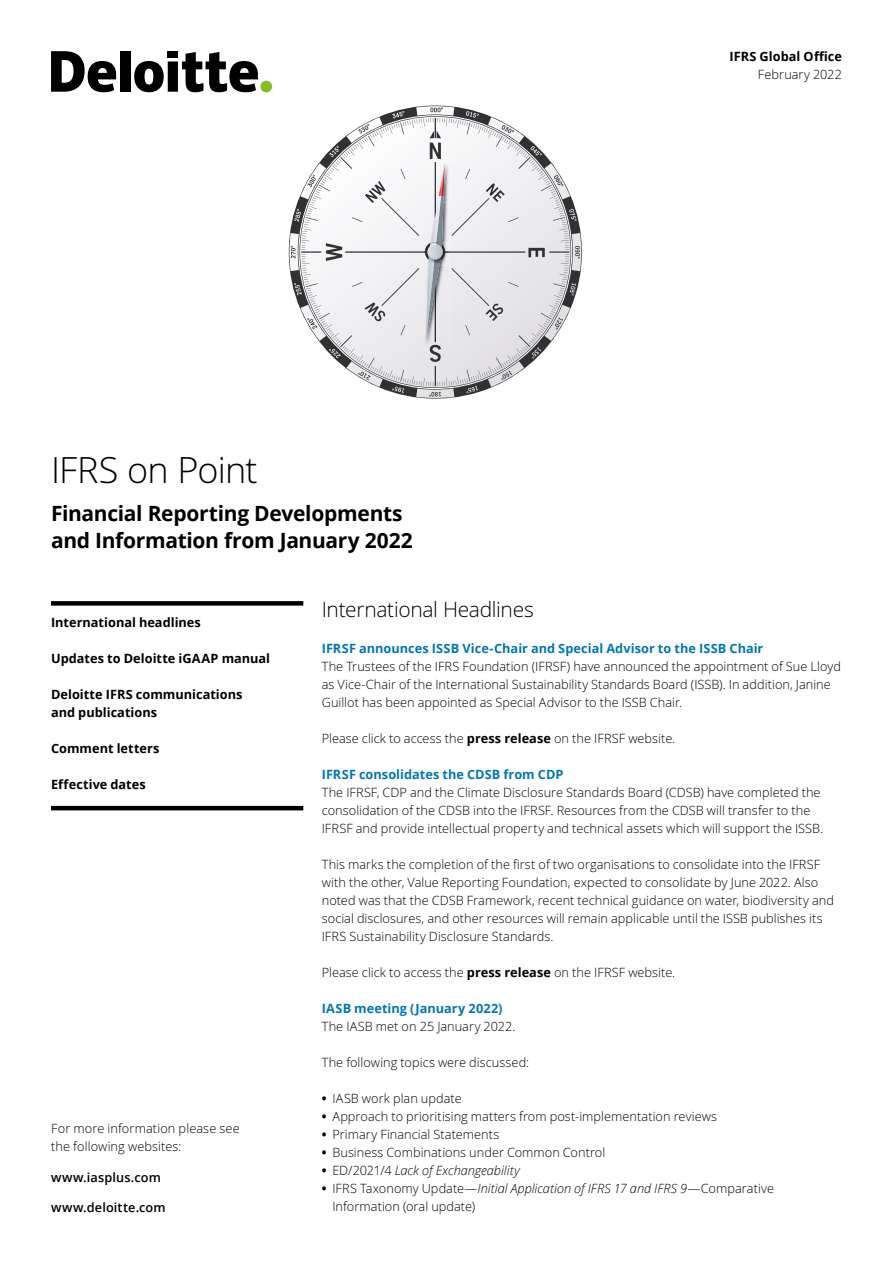
<style>
.page{position:relative;width:893px;height:1263px;background:#fff}
.page>*{position:absolute;margin:0;border:0;box-sizing:border-box;transform-origin:0 0}
.t1{font:300 36px "Open Sans";letter-spacing:-.02em;color:#000}
.t2{font:700 21px/27px "Open Sans";letter-spacing:-.015em;color:#000}
.t3{font:300 21px "Open Sans";letter-spacing:-.015em;color:#000}
.t4{font:300 12.75px/18px "Open Sans";letter-spacing:.005em;color:#000}
.t5{font:700 12.75px/18px "Open Sans";color:#000}
.t6{font:700 12.75px "Open Sans";letter-spacing:.005em;color:#0077b3}
.t7{font:600 12.75px "Open Sans";letter-spacing:.01em;color:#000}
.t8{font:italic 300 12.75px "Open Sans";color:#000}
.s1{font-weight:700}
.s2{font-weight:700;font-style:normal}
.s3{font-style:normal}
.s4{font-style:italic}
</style>
<div class="page">
<svg style="left:289px;top:106px;width:293px;height:293px"></svg>
<svg style="left:337px;top:111px;width:195px;height:39px"></svg>
<img style="left:437px;top:161px;width:13px;height:41px">
<img style="left:424px;top:194px;width:25px;height:153px">
<svg style="left:426px;top:163px;width:23px;height:178px"></svg>
<div style="left:260px;top:81px;width:12px;height:11px;background:#86bc25;border-radius:50%"></div>
<div style="left:120px;top:51px;width:10px;height:41px;background:#000"></div>
<div style="left:168px;top:51px;width:10px;height:7px;background:#000"></div>
<svg style="left:134px;top:52px;width:124px;height:40px"></svg>
<svg style="left:51px;top:51px;width:65px;height:41px"></svg>
<div style="left:51px;top:601px;width:252px;height:5px;background:#000"></div>
<hr style="left:51px;top:806px;width:252px;height:4px;background:#000">
<h1 class="t1" style="left:51px;top:445px;width:208px">IFRS on Point</h1>
<h2 class="t2" style="left:51px;top:499px;width:363px">Financial Reporting Developments and Information from January 2022</h2>
<p class="t5" style="left:729px;top:47px;width:114px">IFRS Global Office</p>
<p class="t4" style="left:758px;top:65px;width:86px">February 2022</p>
<p class="t5" style="left:51px;top:613px;width:151px">International headlines</p>
<p class="t5" style="left:51px;top:649px;width:221px">Updates to Deloitte iGAAP manual</p>
<p class="t5" style="left:51px;top:685px;width:193px">Deloitte IFRS communications and publications</p>
<p class="t5" style="left:51px;top:739px;width:110px">Comment letters</p>
<p class="t5" style="left:51px;top:775px;width:96px">Effective dates</p>
<p class="t4" style="left:51px;top:1119px;width:190px">For more information please see the following websites:</p>
<p class="t7" style="left:51px;top:1168px;width:111px">www.iasplus.com</p>
<p class="t7" style="left:51px;top:1199px;width:116px">www.deloitte.com</p>
<h2 class="t3" style="left:322px;top:595px;width:214px">International Headlines</h2>
<p class="t6" style="left:322px;top:639px;width:443px">IFRSF announces ISSB Vice-Chair and Special Advisor to the ISSB Chair</p>
<p class="t4" style="left:322px;top:657px;width:521px">The Trustees of the IFRS Foundation (IFRSF) have announced the appointment of Sue Lloyd as Vice-Chair of the International Sustainability Standards Board (ISSB). In addition, Janine<br>Guillot has been appointed as Special Advisor to the ISSB Chair.</p>
<p class="t4" style="left:322px;top:729px;width:355px">Please click to access the <span class="s1">press release</span> on the IFRSF website.</p>
<p class="t6" style="left:322px;top:765px;width:243px">IFRSF consolidates the CDSB from CDP</p>
<p class="t4" style="left:322px;top:783px;width:503px">The IFRSF, CDP and the Climate Disclosure Standards Board (CDSB) have completed the consolidation of the CDSB into the IFRSF. Resources from the CDSB will transfer to the<br>IFRSF and provide intellectual property and technical assets which will support the ISSB.</p>
<p class="t4" style="left:322px;top:855px;width:514px">This marks the completion of the first of two organisations to consolidate into the IFRSF with the other, Value Reporting Foundation, expected to consolidate by June 2022. Also noted was that the CDSB Framework, recent technical guidance on water, biodiversity and social disclosures, and other resources will remain applicable until the ISSB publishes its IFRS Sustainability Disclosure Standards.</p>
<p class="t4" style="left:322px;top:963px;width:355px">Please click to access the <span class="s1">press release</span> on the IFRSF website.</p>
<p class="t6" style="left:322px;top:999px;width:182px">IASB meeting (January 2022)</p>
<p class="t4" style="left:322px;top:1017px;width:195px">The IASB met on 25 January 2022.</p>
<p class="t4" style="left:322px;top:1053px;width:209px">The following topics were discussed:</p>
<p class="t4" style="left:322px;top:1089px;width:141px"><span class="s1">•</span> IASB work plan update</p>
<p class="t4" style="left:322px;top:1107px;width:397px"><span class="s1">•</span> Approach to prioritising matters from post-implementation reviews</p>
<p class="t4" style="left:322px;top:1125px;width:179px"><span class="s1">•</span> Primary Financial Statements</p>
<p class="t4" style="left:322px;top:1143px;width:285px"><span class="s1">•</span> Business Combinations under Common Control</p>
<p class="t8" style="left:322px;top:1162px;width:200px"><span class="s2">•</span> <span class="s3">ED/2021/4</span> Lack of Exchangeability</p>
<p class="t4" style="left:332px;top:1179px;width:443px;text-indent:-11px"><span class="s1">•</span> IFRS Taxonomy Update—<span class="s4">Initial Application of IFRS 17 and IFRS 9</span>―Comparative<br>Information (oral update)</p>
</div>
